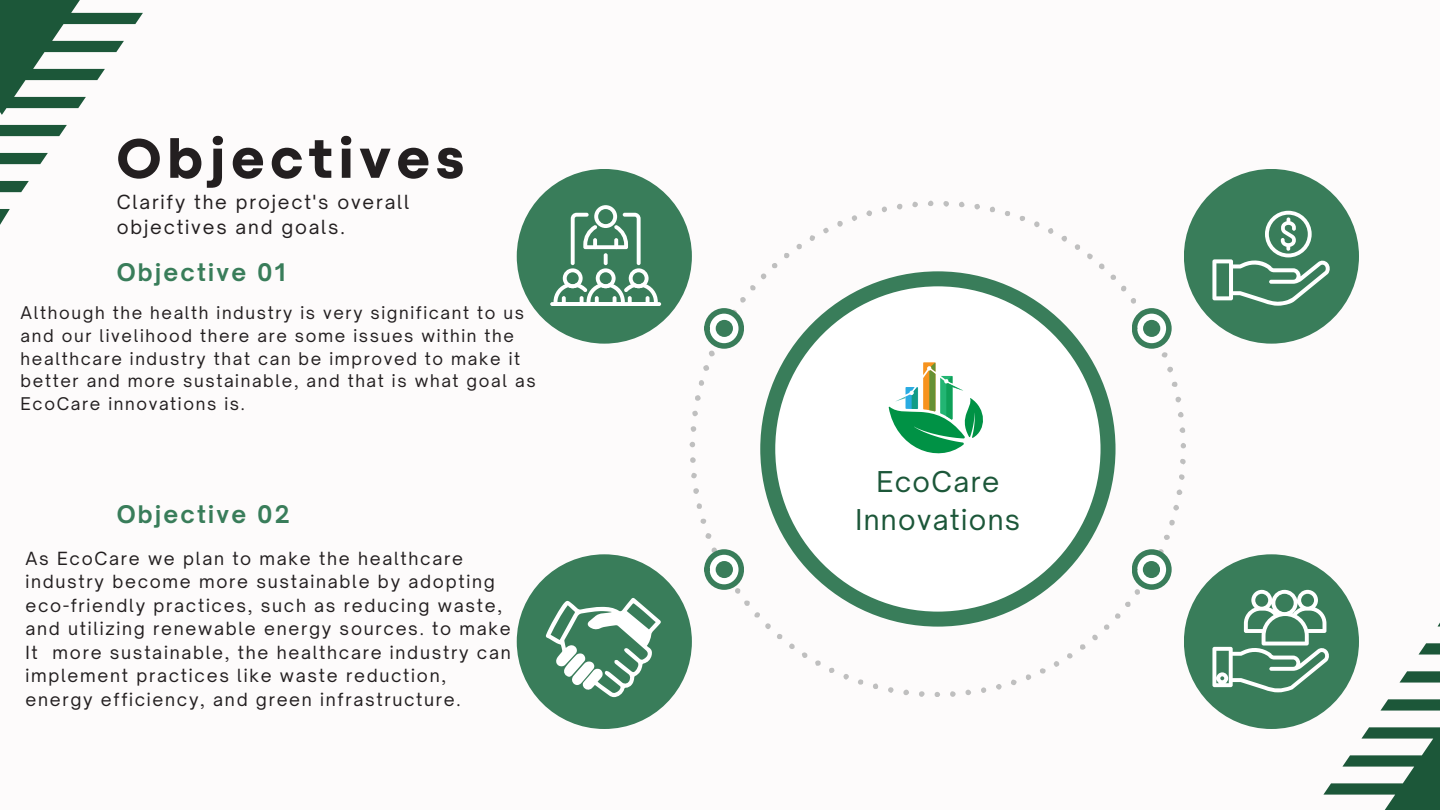
<style>
.page{position:relative;width:1440px;height:810px;background:#fdfbfb}
.page>*{position:absolute;margin:0;border:0;box-sizing:border-box;transform-origin:0 0}
.t1{font:800 57.7px "Codec Pro";letter-spacing:.1em;color:#231f20}
.t2{font:27.5px/38.1px "Open Sauce One";letter-spacing:.05em;color:#1c5739;text-align:center}
.t3{font:700 23.2px "Open Sauce One";letter-spacing:.1em;color:#397d5a}
.t4{font:18.6px/25.3px "Open Sauce One";letter-spacing:.1em;color:#231f20}
.t5{font:17.4px/23.6px "Open Sauce One";letter-spacing:.1em;color:#231f20}
.t6{font:16.7px/22.7px "Open Sauce One";letter-spacing:.1em;color:#231f20}
</style>
<div class="page">
<svg style="left:765px;top:627px;width:345px;height:70px"></svg>
<div style="left:1184px;top:169px;width:175px;height:175px;background:#397d5a;border-radius:50%"></div>
<svg style="left:1132px;top:308px;width:40px;height:41px"></svg>
<div style="left:1184px;top:554px;width:175px;height:175px;background:#397d5a;border-radius:50%"></div>
<svg style="left:1132px;top:549px;width:40px;height:41px"></svg>
<div style="left:1143px;top:561px;width:17px;height:17px;background:#397d5a;border-radius:50%"></div>
<div style="left:517px;top:554px;width:175px;height:175px;background:#397d5a;border-radius:50%"></div>
<svg style="left:704px;top:549px;width:40px;height:41px"></svg>
<div style="left:716px;top:561px;width:17px;height:17px;background:#397d5a;border-radius:50%"></div>
<div style="left:517px;top:169px;width:175px;height:175px;background:#397d5a;border-radius:50%"></div>
<svg style="left:704px;top:308px;width:40px;height:41px"></svg>
<div style="left:1143px;top:320px;width:17px;height:17px;background:#397d5a;border-radius:50%"></div>
<div style="left:716px;top:320px;width:17px;height:17px;background:#397d5a;border-radius:50%"></div>
<svg style="left:1212px;top:590px;width:117px;height:102px"></svg>
<svg style="left:1212px;top:211px;width:118px;height:95px"></svg>
<svg style="left:554px;top:205px;width:104px;height:97px"></svg>
<hr style="left:550px;top:302px;width:111px;height:4px;background:#fff;border-radius:2px">
<svg style="left:546px;top:598px;width:115px;height:99px"></svg>
<svg style="left:760px;top:271px;width:356px;height:356px"></svg>
<svg style="left:889px;top:362px;width:98px;height:103px"></svg>
<svg style="left:1285px;top:721px;width:155px;height:89px"></svg>
<svg style="left:1400px;top:671px;width:40px;height:12px"></svg>
<svg style="left:1419px;top:643px;width:21px;height:12px"></svg>
<svg style="left:1380px;top:699px;width:60px;height:12px"></svg>
<svg style="left:0;top:0;width:143px;height:115px"></svg>
<svg style="left:0;top:153px;width:48px;height:11px"></svg>
<svg style="left:0;top:181px;width:29px;height:11px"></svg>
<svg style="left:0;top:125px;width:67px;height:11px"></svg>
<svg style="left:0;top:209px;width:10px;height:16px"></svg>
<p class="t1" style="left:117px;top:138px;width:349px">Objectives</p>
<h2 class="t4" style="left:117px;top:189px;width:294px">Clarify the project's overall objectives and goals.</h2>
<p class="t3" style="left:117px;top:258px;width:170px">Objective 01</p>
<p class="t6" style="left:21px;top:301px;width:517px">Although the health industry is very significant to us and our livelihood there are some issues within the healthcare industry that can be improved to make it better and more sustainable, and that is what goal as EcoCare innovations is.</p>
<p class="t3" style="left:117px;top:500px;width:175px">Objective 02</p>
<h4 class="t5" style="left:25px;top:546px;width:487px">As EcoCare we plan to make the healthcare industry become more sustainable by adopting eco-friendly practices, such as reducing waste, and utilizing renewable energy sources. to make It more sustainable, the healthcare industry can implement practices like waste reduction, energy efficiency, and green infrastructure.</h4>
<h1 class="t2" style="left:856px;top:462px;width:166px">EcoCare<br>Innovations</h1>
</div>
